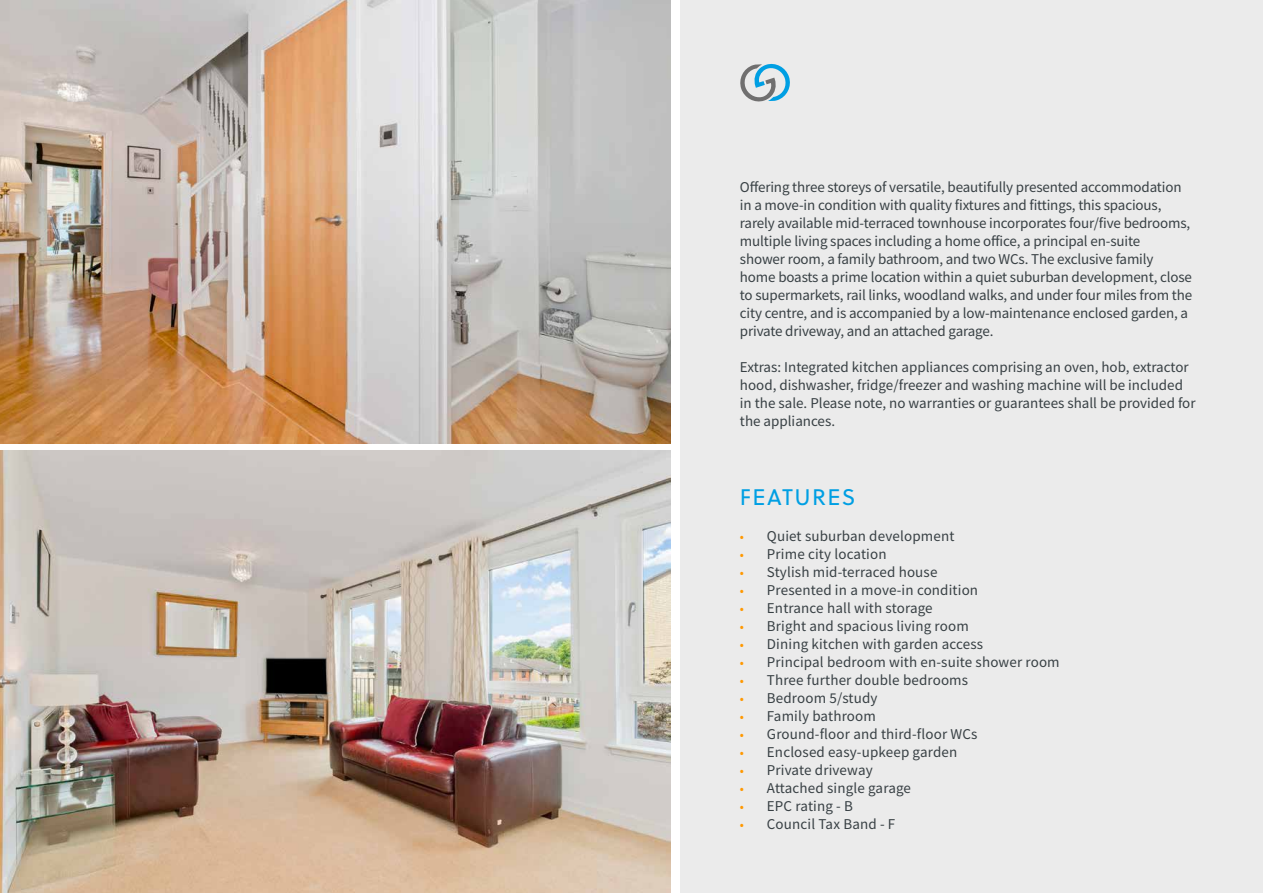
<style>
.page{position:relative;width:1263px;height:893px;background:#fff}
.page>*{position:absolute;margin:0;border:0;box-sizing:border-box;transform-origin:0 0}
.t1{font:22.5px "Soleil";letter-spacing:.06em;color:#009fe3}
.t2{font:15px/18px "Source Sans Pro";letter-spacing:-.01em;color:#384044}
.t3{font:15px "Source Sans Pro";letter-spacing:.01em;color:#384044}
.s1{font-size:13.5px;color:#ff9800}
</style>
<div class="page">
<div style="left:680px;top:0;width:583px;height:893px;background:#ebebeb"></div>
<img style="left:0;top:451px;width:671px;height:442px">
<img style="left:0;top:0;width:671px;height:443px">
<svg style="left:740px;top:64px;width:50px;height:38px"></svg>
<p class="t2" style="left:740px;top:178px;width:454px">Offering three storeys of versatile, beautifully presented accommodation in a move-in condition with quality fixtures and fittings, this spacious, rarely available mid-terraced townhouse incorporates four/five bedrooms, multiple living spaces including a home office, a principal en-suite<br>shower room, a family bathroom, and two WCs. The exclusive family home boasts a prime location within a quiet suburban development, close to supermarkets, rail links, woodland walks, and under four miles from the city centre, and is accompanied by a low-maintenance enclosed garden, a private driveway, and an attached garage.</p>
<p class="t2" style="left:740px;top:358px;width:457px">Extras: Integrated kitchen appliances comprising an oven, hob, extractor hood, dishwasher, fridge/freezer and washing machine will be included in the sale. Please note, no warranties or guarantees shall be provided for the appliances.</p>
<h1 class="t1" style="left:740px;top:481px;width:117px">FEATURES</h1>
<p class="t3" style="left:740px;top:527px;width:216px"><span class="s1">•</span> Quiet suburban development</p>
<p class="t3" style="left:740px;top:545px;width:148px"><span class="s1">•</span> Prime city location</p>
<p class="t3" style="left:740px;top:563px;width:199px"><span class="s1">•</span> Stylish mid-terraced house</p>
<p class="t3" style="left:740px;top:581px;width:240px"><span class="s1">•</span> Presented in a move-in condition</p>
<p class="t3" style="left:740px;top:599px;width:194px"><span class="s1">•</span> Entrance hall with storage</p>
<p class="t3" style="left:740px;top:617px;width:230px"><span class="s1">•</span> Bright and spacious living room</p>
<p class="t3" style="left:740px;top:635px;width:245px"><span class="s1">•</span> Dining kitchen with garden access</p>
<p class="t3" style="left:740px;top:653px;width:321px"><span class="s1">•</span> Principal bedroom with en-suite shower room</p>
<p class="t3" style="left:740px;top:671px;width:230px"><span class="s1">•</span> Three further double bedrooms</p>
<p class="t3" style="left:740px;top:689px;width:139px"><span class="s1">•</span> Bedroom 5/study</p>
<p class="t3" style="left:740px;top:707px;width:137px"><span class="s1">•</span> Family bathroom</p>
<p class="t3" style="left:740px;top:725px;width:239px"><span class="s1">•</span> Ground-floor and third-floor WCs</p>
<p class="t3" style="left:740px;top:743px;width:219px"><span class="s1">•</span> Enclosed easy-upkeep garden</p>
<p class="t3" style="left:740px;top:761px;width:134px"><span class="s1">•</span> Private driveway</p>
<p class="t3" style="left:740px;top:779px;width:173px"><span class="s1">•</span> Attached single garage</p>
<p class="t3" style="left:740px;top:797px;width:115px"><span class="s1">•</span> EPC rating - B</p>
<p class="t3" style="left:740px;top:815px;width:157px"><span class="s1">•</span> Council Tax Band - F</p>
</div>
